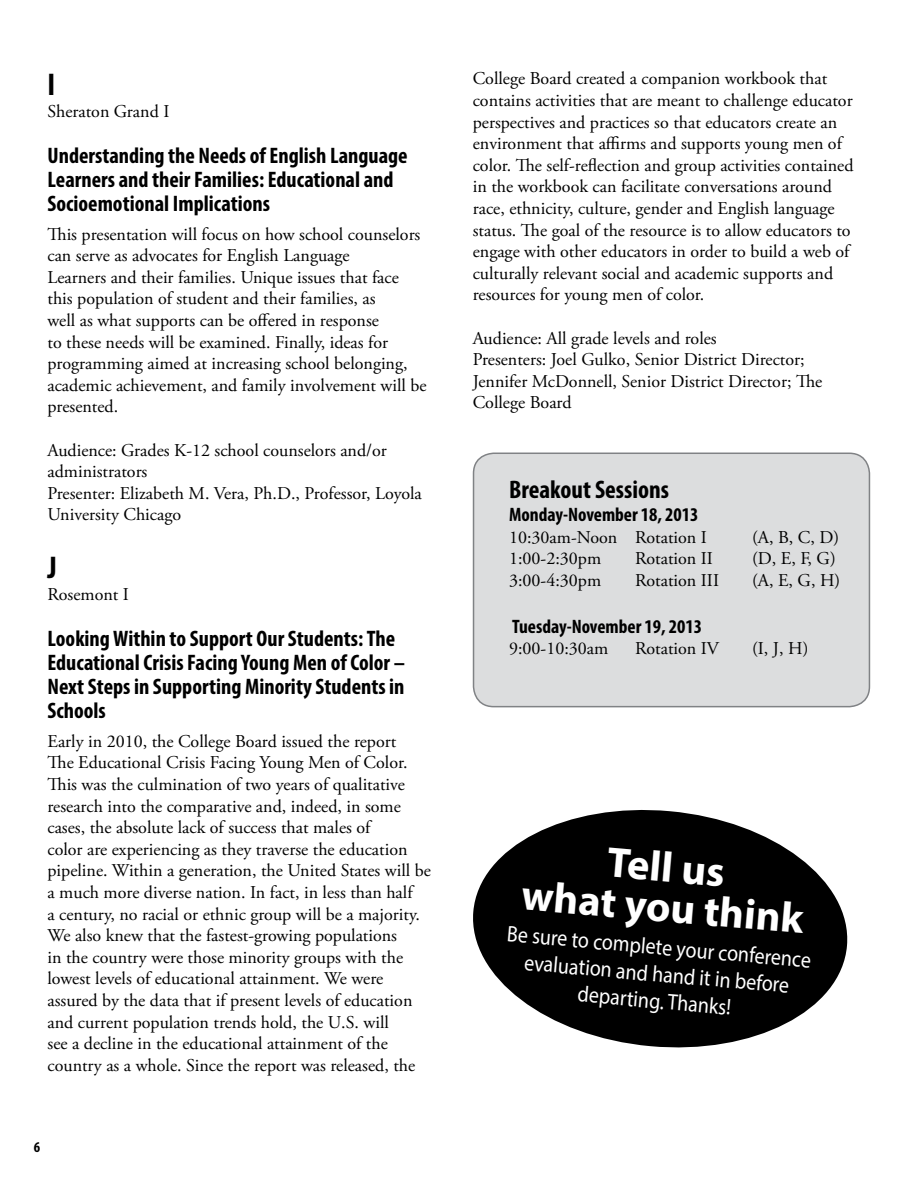
<style>
.page{position:relative;width:918px;height:1188px;background:#fff}
.page>*{position:absolute;margin:0;border:0;box-sizing:border-box;transform-origin:0 0}
.t1{font:700 42.6px/39.6px "Myriad Pro";color:#fff;text-align:center}
.t2{font:700 condensed 31.5px "Myriad Pro";color:#000}
.t3{font:700 condensed 25.5px "Myriad Pro";color:#000}
.t4{font:700 condensed 22.5px/24px "Myriad Pro";color:#000}
.t5{font:22.5px/27px "Myriad Pro";color:#fff;text-align:center;scale:.89 1}
.t6{font:700 condensed 19.5px "Myriad Pro";color:#000}
.t7{font:18px/21.6px "Adobe Garamond Pro";color:#000}
.t8{font:700 condensed 15px "Myriad Pro";color:#000}
</style>
<div class="page">
<div style="left:474px;top:453px;width:395px;height:254px;background:#dcddde;border-radius:20px"></div>
<div style="left:473px;top:453px;width:397px;height:254px;border:2px solid #808285;border-radius:20px"></div>
<svg style="left:473px;top:809px;width:375px;height:239px;fill:#000"></svg>
<h2 class="t2" style="left:48px;top:65px;width:9px">I</h2>
<p class="t7" style="left:48px;top:101px;width:123px">Sheraton Grand I</p>
<p class="t4" style="left:48px;top:143px;width:362px">Understanding the Needs of English Language<br>Learners and their Families: Educational and<br>Socioemotional Implications</p>
<p class="t7" style="left:48px;top:224px;width:381px">This presentation will focus on how school counselors can serve as advocates for English Language<br>Learners and their families. Unique issues that face this population of student and their families, as<br>well as what supports can be offered in response<br>to these needs will be examined. Finally, ideas for programming aimed at increasing school belonging, academic achievement, and family involvement will be presented.</p>
<p class="t7" style="left:48px;top:440px;width:376px">Audience: Grades K-12 school counselors and/or administrators<br>Presenter: Elizabeth M. Vera, Ph.D., Professor, Loyola University Chicago</p>
<h2 class="t2" style="left:48px;top:548px;width:11px">J</h2>
<p class="t7" style="left:48px;top:584px;width:83px">Rosemont I</p>
<p class="t4" style="left:48px;top:626px;width:359px">Looking Within to Support Our Students: The Educational Crisis Facing Young Men of Color – Next Steps in Supporting Minority Students in Schools</p>
<p class="t7" style="left:48px;top:731px;width:385px">Early in 2010, the College Board issued the report<br>The Educational Crisis Facing Young Men of Color.<br>This was the culmination of two years of qualitative research into the comparative and, indeed, in some cases, the absolute lack of success that males of<br>color are experiencing as they traverse the education pipeline. Within a generation, the United States will be a much more diverse nation. In fact, in less than half<br>a century, no racial or ethnic group will be a majority.<br>We also knew that the fastest-growing populations<br>in the country were those minority groups with the lowest levels of educational attainment. We were assured by the data that if present levels of education and current population trends hold, the U.S. will<br>see a decline in the educational attainment of the country as a whole. Since the report was released, the</p>
<p class="t8" style="left:34px;top:1138px;width:8px">6</p>
<p class="t7" style="left:473px;top:68px;width:382px">College Board created a companion workbook that contains activities that are meant to challenge educator perspectives and practices so that educators create an environment that affirms and supports young men of color. The self-reflection and group activities contained in the workbook can facilitate conversations around race, ethnicity, culture, gender and English language status. The goal of the resource is to allow educators to engage with other educators in order to build a web of culturally relevant social and academic supports and resources for young men of color.</p>
<p class="t7" style="left:473px;top:328px;width:351px">Audience: All grade levels and roles<br>Presenters: Joel Gulko, Senior District Director; Jennifer McDonnell, Senior District Director; The College Board</p>
<h3 class="t3" style="left:509px;top:473px;width:162px">Breakout Sessions</h3>
<p class="t6" style="left:509px;top:502px;width:191px">Monday-November 18, 2013</p>
<p class="t7" style="left:509px;top:527px;width:199px">10:30am-Noon Rotation I</p>
<p class="t7" style="left:752px;top:527px;width:89px">(A, B, C, D)</p>
<p class="t7" style="left:509px;top:548px;width:94px">1:00-2:30pm</p>
<p class="t7" style="left:635px;top:548px;width:79px">Rotation II</p>
<p class="t7" style="left:752px;top:548px;width:85px">(D, E, F, G)</p>
<p class="t7" style="left:509px;top:570px;width:94px">3:00-4:30pm</p>
<p class="t7" style="left:635px;top:570px;width:86px">Rotation III</p>
<p class="t7" style="left:752px;top:570px;width:90px">(A, E, G, H)</p>
<p class="t6" style="left:512px;top:614px;width:191px">Tuesday-November 19, 2013</p>
<p class="t7" style="left:509px;top:638px;width:101px">9:00-10:30am</p>
<p class="t7" style="left:635px;top:638px;width:86px">Rotation IV</p>
<p class="t7" style="left:752px;top:638px;width:58px">(I, J, H)</p>
<h1 class="t1" style="left:527px;top:834px;width:285px;rotate:5deg">Tell us<br>what you think</h1>
<p class="t5" style="left:508px;top:920px;width:344px;rotate:5deg">Be sure to complete your conference evaluation and hand it in before departing. Thanks!</p>
</div>
